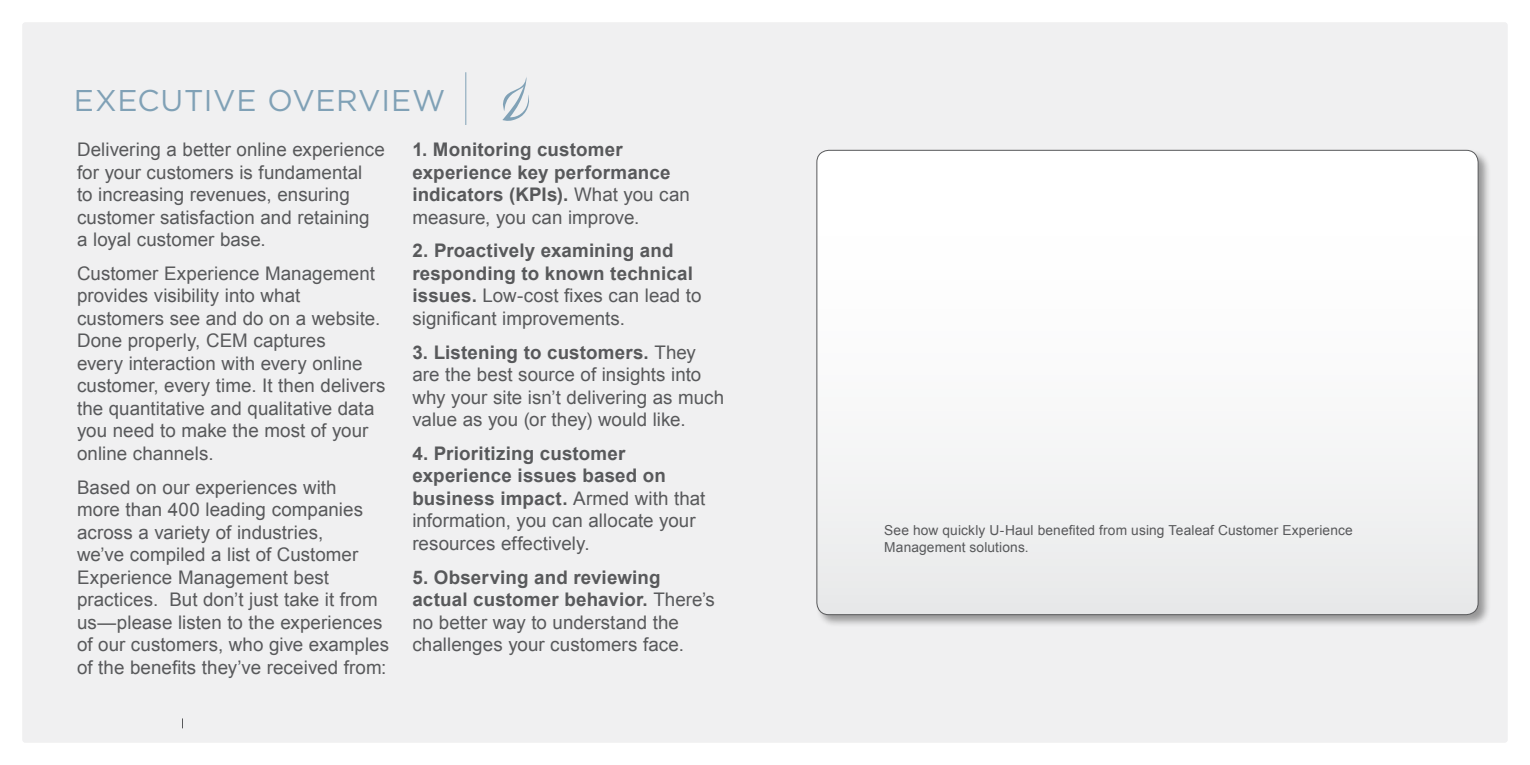
<style>
.page{position:relative;width:1530px;height:765px;background:#fff}
.page>*{position:absolute;margin:0;border:0;box-sizing:border-box;transform-origin:0 0}
.t1{font:30px "Gotham";letter-spacing:.02em;color:#80a1b6}
.t2{font:18.75px/22.5px "Arial";letter-spacing:.005em;color:#58595b}
.t3{font:700 18.75px/22.5px "Arial";letter-spacing:.01em;color:#58595b}
.t4{font:13.75px/16.5px "Arial";letter-spacing:.01em;color:#58595b}
.s1{font-weight:400}
.s2{font-weight:700}
</style>
<div class="page">
<div style="left:23px;top:22px;width:1484px;height:720px;background:#f0f0f1;border-radius:3px"></div>
<svg style="left:502px;top:77px;width:27px;height:44px"></svg>
<hr style="left:465px;top:72px;width:1px;height:53px;background:#80a1b6">
<div style="left:815px;top:149px;width:676px;height:478px;background:#000;opacity:.37"></div>
<svg style="left:817px;top:150px;width:661px;height:465px"></svg>
<h1 class="t1" style="left:74px;top:81px;width:373px">EXECUTIVE OVERVIEW</h1>
<p class="t2" style="left:77px;top:138px;width:309px">Delivering a better online experience for your customers is fundamental<br>to increasing revenues, ensuring customer satisfaction and retaining<br>a loyal customer base.</p>
<p class="t2" style="left:77px;top:262px;width:310px">Customer Experience Management provides visibility into what customers see and do on a website.<br>Done properly, CEM captures<br>every interaction with every online customer, every time. It then delivers the quantitative and qualitative data you need to make the most of your online channels.</p>
<p class="t2" style="left:77px;top:476px;width:314px">Based on our experiences with<br>more than 400 leading companies across a variety of industries,<br>we’ve compiled a list of Customer Experience Management best practices. But don’t just take it from us—please listen to the experiences of our customers, who give examples of the benefits they’ve received from:</p>
<p class="t3" style="left:412px;top:138px;width:279px">1. Monitoring customer experience key performance indicators (KPIs). <span class="s1">What you can measure, you can improve.</span></p>
<p class="t3" style="left:412px;top:240px;width:291px">2. Proactively examining and responding to known technical issues. <span class="s1">Low-cost fixes can lead to significant improvements.</span></p>
<p class="t2" style="left:412px;top:341px;width:313px"><span class="s2">3. Listening to customers.</span> They are the best source of insights into why your site isn’t delivering as much value as you (or they) would like.</p>
<p class="t2" style="left:412px;top:442px;width:295px"><span class="s2">4. Prioritizing customer experience issues based on business impact.</span> Armed with that information, you can allocate your resources effectively.</p>
<p class="t2" style="left:412px;top:566px;width:304px"><span class="s2">5. Observing and reviewing actual customer behavior.</span> There’s no better way to understand the challenges your customers face.</p>
<p class="t4" style="left:884px;top:522px;width:470px">See how quickly U-Haul benefited from using Tealeaf Customer Experience<br>Management solutions.</p>
</div>
